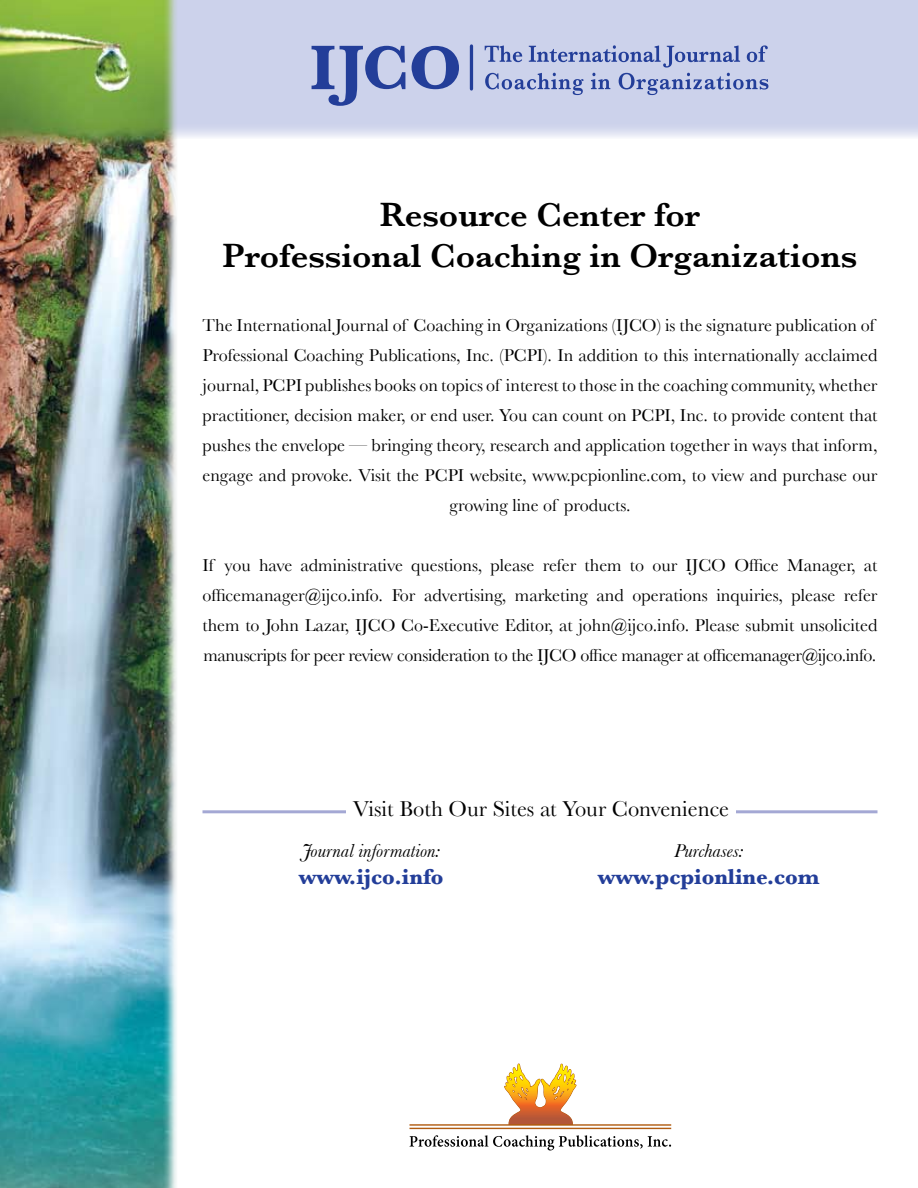
<style>
.page{position:relative;width:918px;height:1188px;background:#fff}
.page>*{position:absolute;margin:0;border:0;box-sizing:border-box;transform-origin:0 0}
.t1{font:600 34.5px/41.4px "Baskerville";color:#000;text-align:center}
.t2{font:22.5px "Baskerville";color:#000}
.t3{font:700 22.5px "Baskerville";color:#233e99}
.t4{font:italic 19.5px "Baskerville";color:#000}
.t5{font:18px/30px "Baskerville";color:#000;text-align:center}
</style>
<div class="page">
<div style="left:0;top:0;width:918px;height:139px;background:#ccd2eb"></div>
<img style="left:0;top:0;width:228px;height:1188px">
<svg style="left:410px;top:1135px;width:261px;height:15px"></svg>
<svg style="left:504px;top:1063px;width:73px;height:61px"></svg>
<hr style="left:410px;top:1128px;width:261px;height:1px;background:#b15c11">
<hr style="left:410px;top:1124px;width:261px;height:2px;background:#b15c11">
<svg style="left:485px;top:45px;width:283px;height:50px"></svg>
<hr style="left:470px;top:46px;width:3px;height:43px;background:#233e99">
<svg style="left:312px;top:46px;width:93px;height:60px"></svg>
<svg style="left:412px;top:46px;width:47px;height:43px"></svg>
<hr style="left:202px;top:810px;width:676px;height:3px;background:#a4a8d4">
<div style="left:346px;top:801px;width:390px;height:60px;background:#fff"></div>
<h1 class="t1" style="left:222px;top:193px;width:636px">Resource Center for<br>Professional Coaching in Organizations</h1>
<p class="t5" style="left:202px;top:310px;width:677px">The International Journal of Coaching in Organizations (IJCO) is the signature publication of Professional Coaching Publications, Inc. (PCPI). In addition to this internationally acclaimed journal, PCPI publishes books on topics of interest to those in the coaching community, whether practitioner, decision maker, or end user. You can count on PCPI, Inc. to provide content that pushes the envelope — bringing theory, research and application together in ways that inform, engage and provoke. Visit the PCPI website, www.pcpionline.com, to view and purchase our growing line of products.</p>
<p class="t5" style="left:202px;top:550px;width:677px;text-align:justify">If you have administrative questions, please refer them to our IJCO Office Manager, at officemanager@ijco.info. For advertising, marketing and operations inquiries, please refer them to John Lazar, IJCO Co-Executive Editor, at john@ijco.info. Please submit unsolicited manuscripts for peer review consideration to the IJCO office manager at officemanager@ijco.info.</p>
<p class="t2" style="left:353px;top:796px;width:378px">Visit Both Our Sites at Your Convenience</p>
<p class="t4" style="left:302px;top:839px;width:139px">Journal information:</p>
<p class="t3" style="left:299px;top:863px;width:146px">www.ijco.info</p>
<p class="t4" style="left:674px;top:839px;width:71px">Purchases:</p>
<p class="t3" style="left:598px;top:863px;width:223px">www.pcpionline.com</p>
</div>
